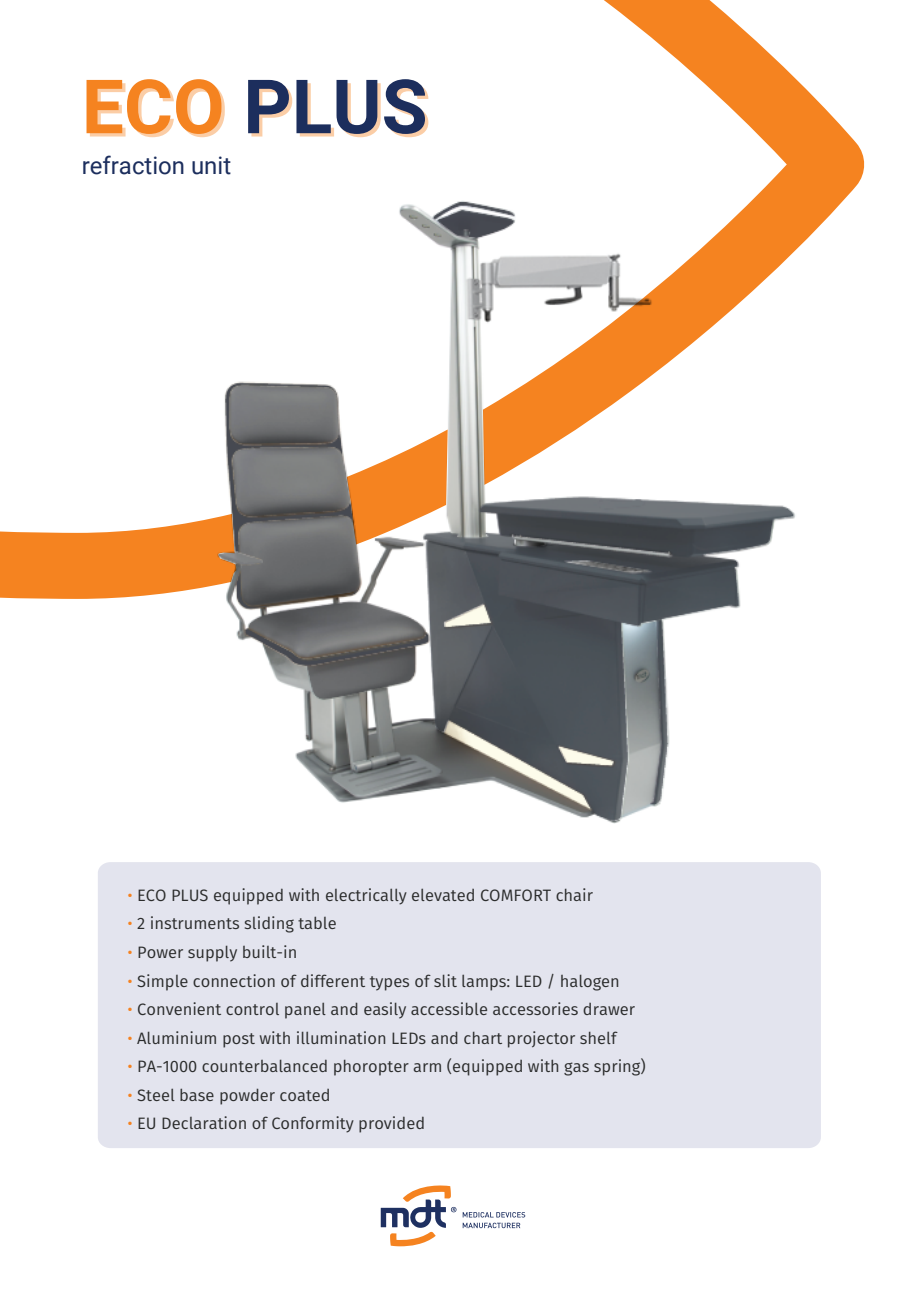
<style>
.page{position:relative;width:906px;height:1289px;background:#fff}
.page>*{position:absolute;margin:0;border:0;box-sizing:border-box;transform-origin:0 0}
.t1{font:700 75px "Roboto";color:#1c2e5d}
.t2{font:24px "Roboto";color:#1c2e5d}
.t3{font:16.5px "Fira Sans";color:#2b2c2c}
.s1{color:#f58320}
.s2{color:#f58220}
</style>
<div class="page">
<img style="left:224px;top:201px;width:572px;height:623px">
<img style="left:224px;top:277px;width:12px;height:22px">
<div style="left:98px;top:862px;width:723px;height:286px;background:#e3e4ee"></div>
<img style="left:423px;top:448px;width:105px;height:113px">
<img style="left:227px;top:520px;width:133px;height:120px">
<img style="left:368px;top:544px;width:55px;height:44px">
<svg style="left:463px;top:1212px;width:62px;height:16px"></svg>
<svg style="left:381px;top:1185px;width:75px;height:61px"></svg>
<svg style="left:0;top:514px;width:236px;height:85px"></svg>
<svg style="left:347px;top:429px;width:101px;height:115px"></svg>
<svg style="left:483px;top:0;width:381px;height:485px"></svg>
<h1 class="t1" style="left:82px;top:54px;width:347px"><span class="s1">ECO</span> PLUS</h1>
<h2 class="t2" style="left:82px;top:148px;width:151px">refraction unit</h2>
<p class="t3" style="left:128px;top:882px;width:467px"><span class="s2">•</span> ECO PLUS equipped with electrically elevated COMFORT chair</p>
<p class="t3" style="left:128px;top:911px;width:211px"><span class="s2">•</span> 2 instruments sliding table</p>
<p class="t3" style="left:128px;top:939px;width:171px"><span class="s2">•</span> Power supply built-in</p>
<p class="t3" style="left:128px;top:968px;width:494px"><span class="s2">•</span> Simple connection of different types of slit lamps: LED / halogen</p>
<p class="t3" style="left:128px;top:996px;width:509px"><span class="s2">•</span> Convenient control panel and easily accessible accessories drawer</p>
<p class="t3" style="left:128px;top:1025px;width:490px"><span class="s2">•</span> Aluminium post with illumination LEDs and chart projector shelf</p>
<p class="t3" style="left:128px;top:1053px;width:520px"><span class="s2">•</span> PA-1000 counterbalanced phoropter arm (equipped with gas spring)</p>
<p class="t3" style="left:128px;top:1082px;width:205px"><span class="s2">•</span> Steel base powder coated</p>
<p class="t3" style="left:128px;top:1110px;width:299px"><span class="s2">•</span> EU Declaration of Conformity provided</p>
</div>
